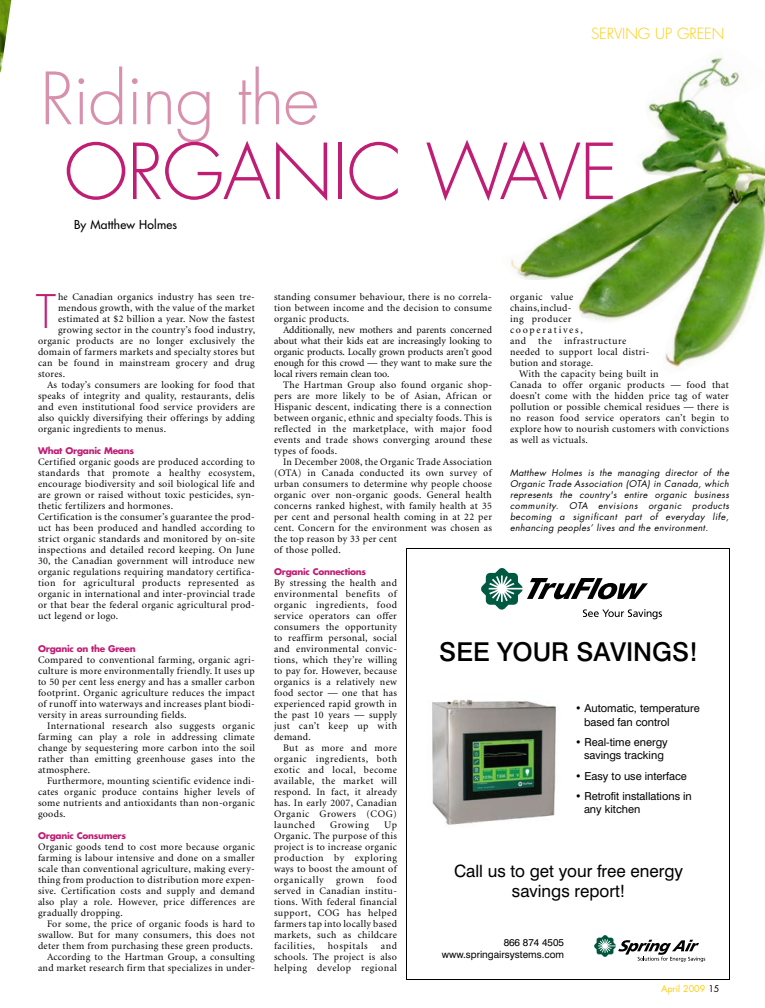
<style>
.page{position:relative;width:765px;height:1008px;background:#fff}
.page>*{position:absolute;margin:0;border:0;box-sizing:border-box;transform-origin:0 0}
.t1{font:300 75px "Futura";letter-spacing:-.015em;color:#bf1e74}
.t2{font:300 70px "Futura";color:#d891ad}
.t3{font:300 45px "Futura";color:#bf1e74}
.t4{font:500 26px "Swiss 721 BT";color:#000}
.t5{font:17px/20.4px "Swiss 721 BT";color:#000;text-align:center}
.t6{font:300 15px "Futura";letter-spacing:-.005em;color:#ffcb05}
.t7{font:12px "Futura";letter-spacing:.015em;color:#000}
.t8{font:11px/13.2px "Swiss 721 BT";color:#000}
.t9{font:10px/11px "Minion";letter-spacing:.03em;color:#000;text-align:justify}
.t10{font:10px/12px "Swiss 721 BT";color:#000;text-align:right}
.t11{font:10px "Minion";letter-spacing:.055em;color:#000}
.t12{font:10px "Minion";letter-spacing:.06em;color:#000}
.t13{font:italic 9px/11px "Futura";letter-spacing:.04em;color:#000;text-align:justify}
.t14{font:9px "Futura";color:#ffcb05}
.t15{font:700 8.9px "Futura";letter-spacing:-.03em;color:#bf1e74}
.s1{color:#000}
</style>
<div class="page">
<div style="left:406px;top:548px;width:324px;height:432px;border:1px solid #000"></div>
<img style="left:0;top:0;width:11px;height:74px">
<img style="left:432px;top:699px;width:125px;height:126px">
<svg style="left:481px;top:568px;width:181px;height:51px"></svg>
<svg style="left:594px;top:935px;width:111px;height:27px"></svg>
<img style="left:510px;top:55px;width:255px;height:314px">
<h3 class="t6" style="left:591px;top:23px;width:135px">SERVING UP GREEN</h3>
<h2 class="t2" style="left:40px;top:54px;width:281px">RIDING THE</h2>
<h1 class="t1" style="left:64px;top:124px;width:555px">ORGANIC WAVE</h1>
<p class="t7" style="left:74px;top:216px;width:105px">By Matthew Holmes</p>
<p class="t9" style="left:58px;top:292px;width:198px">he Canadian organics industry has seen tre-</p>
<p class="t9" style="left:58px;top:303px;width:198px">mendous growth, with the value of the market</p>
<p class="t9" style="left:58px;top:314px;width:198px">estimated at $2 billion a year. Now the fastest</p>
<p class="t9" style="left:58px;top:325px;width:199px">growing sector in the country’s food industry,</p>
<p class="t9" style="left:38px;top:336px;width:218px">organic products are no longer exclusively the</p>
<p class="t9" style="left:38px;top:347px;width:218px">domain of farmers markets and specialty stores but</p>
<p class="t9" style="left:38px;top:358px;width:218px">can be found in mainstream grocery and drug</p>
<p class="t9" style="left:38px;top:369px;width:29px">stores.</p>
<p class="t9" style="left:47px;top:380px;width:209px">As today’s consumers are looking for food that</p>
<p class="t9" style="left:38px;top:391px;width:218px">speaks of integrity and quality, restaurants, delis</p>
<p class="t9" style="left:38px;top:402px;width:218px">and even institutional food service providers are</p>
<p class="t9" style="left:38px;top:413px;width:218px">also quickly diversifying their offerings by adding</p>
<p class="t9" style="left:38px;top:424px;width:130px">organic ingredients to menus.</p>
<p class="t15" style="left:38px;top:444px;width:98px">What Organic Means</p>
<p class="t9" style="left:38px;top:457px;width:219px;text-align:left">Certified organic goods are produced according to standards that promote a healthy ecosystem, encourage biodiversity and soil biological life and are grown or raised without toxic pesticides, syn&shy;thetic fertilizers and hormones.<br>Certification is the consumer’s guarantee the prod&shy;uct has been produced and handled according to strict organic standards and monitored by on-site inspections and detailed record keeping. On June 30, the Canadian government will introduce new organic regulations requiring mandatory certifica&shy;tion for agricultural products represented as organic in international and inter-provincial trade or that bear the federal organic agricultural prod&shy;uct legend or logo.</p>
<p class="t15" style="left:38px;top:642px;width:99px">Organic on the Green</p>
<p class="t9" style="left:38px;top:655px;width:218px">Compared to conventional farming, organic agri&shy;culture is more environmentally friendly. It uses up to 50 per cent less energy and has a smaller carbon footprint. Organic agriculture reduces the impact of runoff into waterways and increases plant biodi&shy;versity in areas surrounding fields.</p>
<p class="t9" style="left:38px;top:721px;width:218px;text-indent:9px">International research also suggests organic farming can play a role in addressing climate change by sequestering more carbon into the soil rather than emitting greenhouse gases into the atmosphere.</p>
<p class="t9" style="left:38px;top:776px;width:218px;text-indent:9px">Furthermore, mounting scientific evidence indi&shy;cates organic produce contains higher levels of some nutrients and antioxidants than non-organic goods.</p>
<p class="t15" style="left:38px;top:829px;width:90px">Organic Consumers</p>
<p class="t9" style="left:38px;top:842px;width:218px">Organic goods tend to cost more because organic farming is labour intensive and done on a smaller scale than conventional agriculture, making every&shy;thing from production to distribution more expen&shy;sive. Certification costs and supply and demand also play a role. However, price differences are gradually dropping.</p>
<p class="t9" style="left:38px;top:919px;width:218px;text-align:right">For some, the price of organic foods is hard to swallow. But for many consumers, this does not deter them from purchasing these green products.<br>According to the Hartman Group, a consulting and market research firm that specializes in under-</p>
<h3 class="t3" style="left:36px;top:282px;width:21px">T</h3>
<p class="t9" style="left:274px;top:292px;width:219px">standing consumer behaviour, there is no correla&shy;tion between income and the decision to consume organic products.</p>
<p class="t9" style="left:274px;top:325px;width:219px;text-indent:9px">Additionally, new mothers and parents concerned about what their kids eat are increasingly looking to organic products. Locally grown products aren’t good enough for this crowd — they want to make sure the local rivers remain clean too.</p>
<p class="t9" style="left:274px;top:380px;width:220px;text-indent:9px">The Hartman Group also found organic shop&shy;pers are more likely to be of Asian, African or Hispanic descent, indicating there is a connection between organic, ethnic and specialty foods. This is reflected in the marketplace, with major food events and trade shows converging around these types of foods.</p>
<p class="t9" style="left:274px;top:457px;width:220px;text-align:left;text-indent:9px">In December 2008, the Organic Trade Association (OTA) in Canada conducted its own survey of urban consumers to determine why people choose organic over non-organic goods. General health concerns ranked highest, with family health at 35 per cent and personal health coming in at 22 per cent. Concern for the environment was chosen as the top reason by 33 per cent<br>of those polled.</p>
<p class="t15" style="left:274px;top:565px;width:94px">Organic Connections</p>
<p class="t9" style="left:274px;top:578px;width:125px">By stressing the health and environmental benefits of organic ingredients, food service operators can offer consumers the opportunity to reaffirm personal, social and environmental convic&shy;tions, which they’re willing to pay for. However, because organics is a relatively new food sector — one that has experienced rapid growth in the past 10 years — supply just can’t keep up with demand.</p>
<p class="t9" style="left:274px;top:743px;width:125px;text-indent:9px">But as more and more organic ingredients, both exotic and local, become available, the market will respond. In fact, it already has. In early 2007, Canadian Organic Growers (COG) launched</p>
<p class="t9" style="left:510px;top:292px;width:141px;text-align:left">organic value<br>chains, includ-<br>ing producer<br>cooperatives,<br>and the infrastructure needed to support local distri&shy;bution and storage.</p>
<p class="t9" style="left:510px;top:369px;width:220px;text-align:left;text-indent:9px">With the capacity being built in<br>Canada to offer organic products — food that doesn’t come with the hidden price tag of water pollution or possible chemical residues — there is no reason food service operators can’t begin to explore how to nourish customers with convictions as well as victuals.</p>
<p class="t13" style="left:510px;top:467px;width:221px">Matthew Holmes is the managing director of the Organic Trade Association (OTA) in Canada, which represents the country's entire organic business community. OTA envisions organic products becoming a significant part of everyday life, enhancing peoples’ lives and the environment.</p>
<h3 class="t4" style="left:439px;top:636px;width:260px">SEE YOUR SAVINGS!</h3>
<p class="t8" style="left:584px;top:702px;width:117px;text-indent:-9px">• Automatic, temperature based fan control</p>
<p class="t8" style="left:575px;top:735px;width:94px;text-align:center">• Real-time energy savings tracking</p>
<p class="t8" style="left:575px;top:769px;width:113px">• Easy to use interface</p>
<p class="t8" style="left:584px;top:789px;width:109px;text-indent:-9px">• Retrofit installations in any kitchen</p>
<p class="t12" style="left:330px;top:820px;width:40px">Growing</p>
<p class="t9" style="left:274px;top:820px;width:125px;text-indent:110px">Up Organic. The purpose of this project is to increase organic production by exploring ways to boost the amount of organically</p>
<h3 class="t5" style="left:454px;top:860px;width:231px">Call us to get your free energy savings report!</h3>
<p class="t10" style="left:442px;top:937px;width:124px">866 874 4505 www.springairsystems.com</p>
<p class="t9" style="left:274px;top:875px;width:125px;text-indent:103px">food served in Canadian institu&shy;tions. With federal financial support, COG has helped farmers tap into locally based markets, such as childcare facilities,</p>
<p class="t9" style="left:336px;top:875px;width:29px">grown</p>
<p class="t9" style="left:274px;top:941px;width:125px;text-indent:107px">and schools. The project is also helping develop regional</p>
<p class="t11" style="left:328px;top:941px;width:42px">hospitals</p>
<p class="t14" style="left:661px;top:982px;width:60px">April 2009 <span class="s1">15</span></p>
</div>
